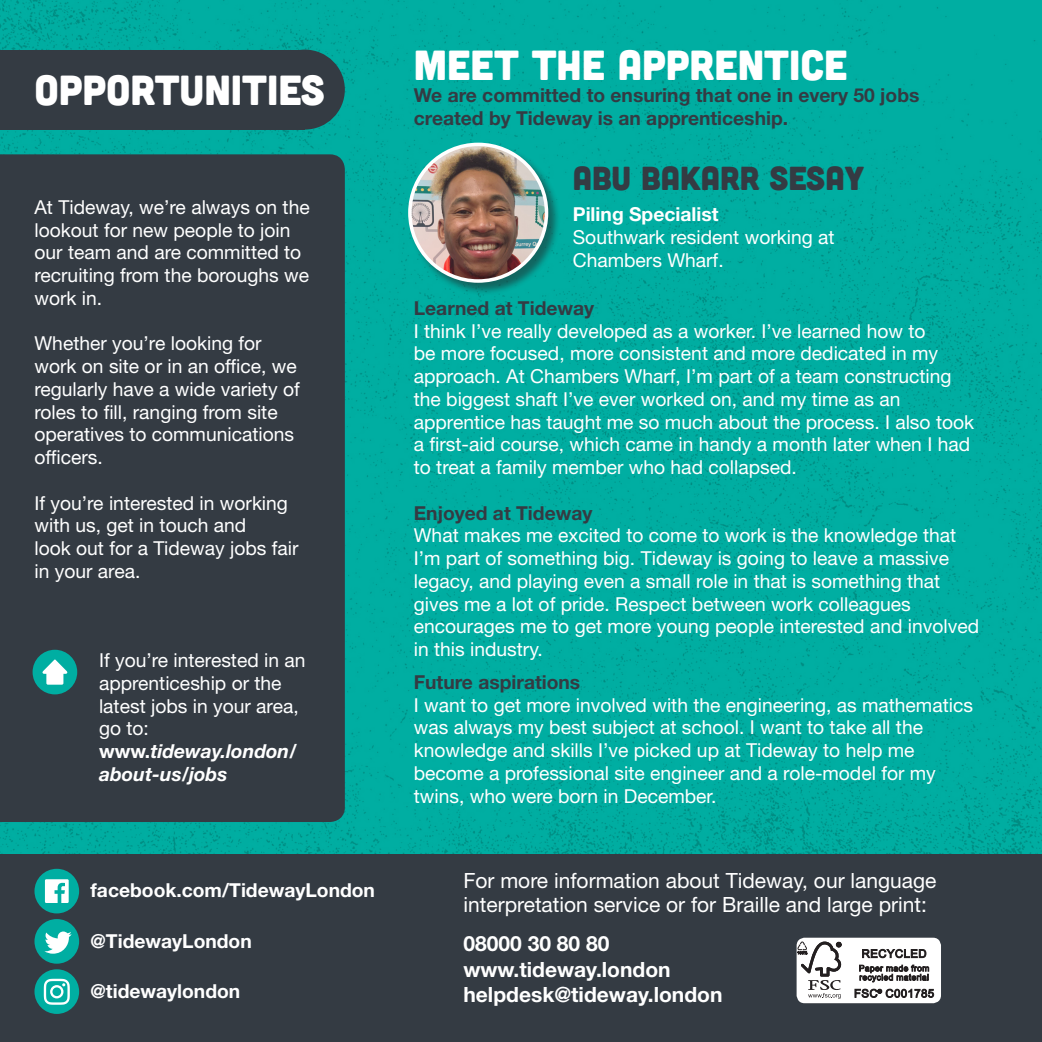
<style>
.page{position:relative;width:1042px;height:1042px;background:#fff}
.page>*{position:absolute;margin:0;border:0;box-sizing:border-box;transform-origin:0 0}
.t1{font:42px "Cubano";color:#fff}
.t2{font:33.25px "Cubano";color:#343b43}
.Body_copy{font:21px/24.5px "Helvetica Neue LT Std";color:#fff}
.Body_copy-2{font:700 21px/25.2px "Helvetica Neue LT Std";color:#fff}
.Apprentice_Q{font:19.25px/22.8px "Helvetica Neue LT Std";color:#fff}
.Copy{font:19.25px/22.8px "Helvetica Neue LT Std";color:#fff}
.Job_Ad_Copy{font:19.25px/22.8px "Helvetica Neue LT Std";color:#fff}
.Copy_Bold{font:19.25px/22.8px "Helvetica Neue LT Std";color:#fff}
.Body_copy-3{font:700 19.25px/22.8px "Helvetica Neue LT Std";color:#343b43}
.Body_copy_Bold{font:700 19.25px "Helvetica Neue LT Std";color:#fff}
.Apprentice_Q-2{font:700 19.25px "Helvetica Neue LT Std";color:#343b43}
.s1{font-weight:700}
.s2{font-weight:700;font-style:italic}
.s3{font-weight:700;color:#343b43}
</style>
<div class="page">
<div style="left:0;top:853px;width:1042px;height:189px;background:#343b43"></div>
<div style="left:0;top:0;width:1042px;height:853px;background:#00ada1"></div>
<svg style="left:796px;top:937px;width:145px;height:66px"></svg>
<div style="left:265px;top:50px;width:80px;height:80px;background:#343b43;border-radius:50%"></div>
<div style="left:0;top:50px;width:305px;height:80px;background:#343b43"></div>
<div style="left:0;top:154px;width:345px;height:668px;background:#343b43"></div>
<div style="left:33px;top:650px;width:44px;height:44px;background:#00aea2;border-radius:50%"></div>
<svg style="left:42px;top:659px;width:25px;height:26px"></svg>
<div style="left:408px;top:142px;width:153px;height:153px;background:#231f20;opacity:.5"></div>
<img style="left:410px;top:144px;width:136px;height:137px;border-radius:68px">
<div style="left:408px;top:143px;width:140px;height:140px;border:4px solid #fff;border-radius:50%"></div>
<div style="left:34px;top:919px;width:45px;height:44px;background:#00aea2;border-radius:50%"></div>
<svg style="left:44px;top:931px;width:28px;height:22px"></svg>
<div style="left:34px;top:869px;width:45px;height:44px;background:#00aea2;border-radius:50%"></div>
<svg style="left:45px;top:879px;width:24px;height:24px"></svg>
<div style="left:34px;top:969px;width:45px;height:45px;background:#00aea2;border-radius:50%"></div>
<svg style="left:44px;top:979px;width:26px;height:26px"></svg>
<h1 class="t1" style="left:34px;top:63px;width:292px">OPPORTUNITIES</h1>
<p class="Job_Ad_Copy" style="left:34px;top:195px;width:277px">At Tideway, we’re always on the lookout for new people to join our team and are committed to recruiting from the boroughs we work in.</p>
<p class="Job_Ad_Copy" style="left:34px;top:332px;width:267px">Whether you’re looking for work on site or in an office, we regularly have a wide variety of roles to fill, ranging from site operatives to communications officers.</p>
<p class="Job_Ad_Copy" style="left:34px;top:491px;width:266px">If you’re interested in working with us, get in touch and<br>look out for a Tideway jobs fair in your area.</p>
<p class="Copy_Bold" style="left:99px;top:648px;width:208px">If you’re interested in an apprenticeship or the latest jobs in your area, go to: <span class="s1">www.</span><span class="s2">tideway.london/ about-us/jobs</span></p>
<p class="Body_copy_Bold" style="left:91px;top:878px;width:286px">facebook.com/TidewayLondon</p>
<p class="Body_copy_Bold" style="left:91px;top:929px;width:163px">@TidewayLondon</p>
<p class="Body_copy_Bold" style="left:91px;top:979px;width:151px">@tidewaylondon</p>
<h1 class="t1" style="left:414px;top:38px;width:435px">MEET THE APPRENTICE</h1>
<p class="Body_copy-3" style="left:414px;top:84px;width:507px">We are committed to ensuring that one in every 50 jobs created by Tideway is an apprenticeship.</p>
<h3 class="t2" style="left:573px;top:157px;width:293px">ABU BAKARR SESAY</h3>
<p class="Copy" style="left:573px;top:203px;width:263px"><span class="s1">Piling Specialist<br></span>Southwark resident working at<br>Chambers Wharf.</p>
<p class="Apprentice_Q" style="left:414px;top:296px;width:562px"><span class="s3">Learned at Tideway<br></span>I think I’ve really developed as a worker. I’ve learned how to<br>be more focused, more consistent and more dedicated in my approach. At Chambers Wharf, I’m part of a team constructing the biggest shaft I’ve ever worked on, and my time as an apprentice has taught me so much about the process. I also took a first-aid course, which came in handy a month later when I had to treat a family member who had collapsed.</p>
<p class="Copy" style="left:414px;top:501px;width:567px"><span class="s3">Enjoyed at Tideway<br></span>What makes me excited to come to work is the knowledge that I’m part of something big. Tideway is going to leave a massive legacy, and playing even a small role in that is something that gives me a lot of pride. Respect between work colleagues encourages me to get more young people interested and involved in this industry.</p>
<p class="Apprentice_Q-2" style="left:414px;top:670px;width:168px">Future aspirations</p>
<p class="Apprentice_Q" style="left:414px;top:693px;width:561px">I want to get more involved with the engineering, as mathematics was always my best subject at school. I want to take all the knowledge and skills I’ve picked up at Tideway to help me become a professional site engineer and a role-model for my twins, who were born in December.</p>
<p class="Body_copy" style="left:463px;top:868px;width:474px">For more information about Tideway, our language interpretation service or for Braille and large print:</p>
<p class="Body_copy-2" style="left:463px;top:931px;width:147px">08000 30 80 80</p>
<p class="Body_copy-2" style="left:463px;top:956px;width:261px">www.tideway.london helpdesk@tideway.london</p>
</div>
